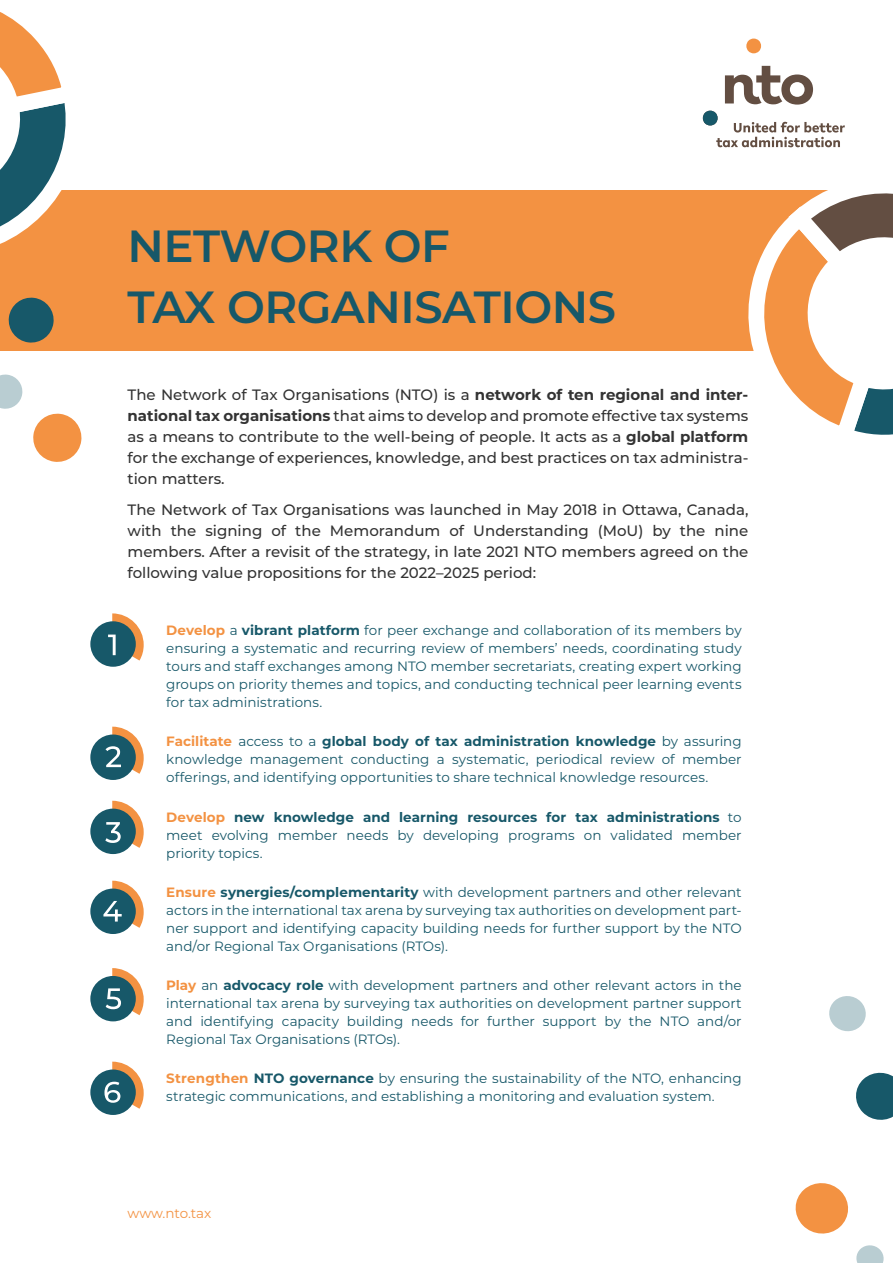
<style>
.page{position:relative;width:893px;height:1263px;background:#fff}
.page>*{position:absolute;margin:0;border:0;box-sizing:border-box;transform-origin:0 0}
.t1{font:600 45px/61.5px "Montserrat";letter-spacing:-.01em;color:#175869}
.t2{font:500 15px/21px "Montserrat";color:#333;text-align:justify}
.t3{font:13.5px/18px "Montserrat";color:#175869;text-align:justify}
.t4{font:13.5px "Montserrat";color:#f39242}
.s1{font-weight:700}
.s2{font-weight:700;color:#f39242}
</style>
<div class="page">
<div style="left:0;top:190px;width:893px;height:161px;background:#f39242"></div>
<svg style="left:748px;top:190px;width:145px;height:245px"></svg>
<svg style="left:0;top:12px;width:66px;height:232px"></svg>
<div style="left:90px;top:621px;width:46px;height:46px;background:#175869;border-radius:50%"></div>
<svg style="left:108px;top:613px;width:36px;height:47px"></svg>
<div style="left:90px;top:734px;width:46px;height:46px;background:#175869;border-radius:50%"></div>
<svg style="left:106px;top:727px;width:38px;height:47px"></svg>
<div style="left:90px;top:809px;width:46px;height:45px;background:#175869;border-radius:50%"></div>
<svg style="left:105px;top:801px;width:39px;height:47px"></svg>
<div style="left:90px;top:976px;width:46px;height:45px;background:#175869;border-radius:50%"></div>
<svg style="left:106px;top:968px;width:38px;height:47px"></svg>
<div style="left:90px;top:1069px;width:46px;height:46px;background:#175869;border-radius:50%"></div>
<svg style="left:104px;top:1062px;width:40px;height:47px"></svg>
<div style="left:90px;top:888px;width:46px;height:46px;background:#175869;border-radius:50%"></div>
<svg style="left:103px;top:881px;width:41px;height:47px"></svg>
<svg style="left:856px;top:1245px;width:28px;height:18px"></svg>
<svg style="left:856px;top:1072px;width:37px;height:48px"></svg>
<svg style="left:795px;top:1183px;width:53px;height:51px"></svg>
<svg style="left:829px;top:996px;width:37px;height:36px"></svg>
<svg style="left:0;top:374px;width:23px;height:35px"></svg>
<svg style="left:8px;top:297px;width:46px;height:46px"></svg>
<svg style="left:33px;top:413px;width:49px;height:49px"></svg>
<svg style="left:746px;top:39px;width:15px;height:14px"></svg>
<svg style="left:725px;top:66px;width:88px;height:39px"></svg>
<svg style="left:703px;top:111px;width:142px;height:36px"></svg>
<h1 class="t1" style="left:128px;top:213px;width:490px">NETWORK OF<br>TAX ORGANISATIONS</h1>
<p class="t2" style="left:128px;top:383px;width:622px">The Network of Tax Organisations (NTO) is a <span class="s1">network of ten regional and inter&shy;national tax organisations</span> that aims to develop and promote effective tax systems as a means to contribute to the well-being of people. It acts as a <span class="s1">global platform </span>for the exchange of experiences, knowledge, and best practices on tax administra&shy;tion matters.</p>
<p class="t2" style="left:128px;top:499px;width:622px">The Network of Tax Organisations was launched in May 2018 in Ottawa, Canada, with the signing of the Memorandum of Understanding (MoU) by the nine members. After a revisit of the strategy, in late 2021 NTO members agreed on the following value propositions for the 2022–2025 period:</p>
<p class="t3" style="left:166px;top:621px;width:577px"><span class="s2">Develop</span> a <span class="s1">vibrant platform</span> for peer exchange and collaboration of its members by ensuring a systematic and recurring review of members’ needs, coordinating study tours and staff exchanges among NTO member secretariats, creating expert working groups on priority themes and topics, and conducting technical peer learning events for tax administrations.</p>
<p class="t3" style="left:166px;top:732px;width:577px"><span class="s2">Facilitate</span> access to a <span class="s1">global body of tax administration knowledge</span> by assuring knowledge management conducting a systematic, periodical review of member offerings, and identifying opportunities to share technical knowledge resources.</p>
<p class="t3" style="left:166px;top:807px;width:577px"><span class="s2">Develop</span> <span class="s1">new knowledge and learning resources for tax administrations</span> to meet evolving member needs by developing programs on validated member priority topics.</p>
<p class="t3" style="left:166px;top:882px;width:577px"><span class="s2">Ensure</span> <span class="s1">synergies/complementarity</span> with development partners and other relevant actors in the international tax arena by surveying tax authorities on development part&shy;ner support and identifying capacity building needs for further support by the NTO and/or Regional Tax Organisations (RTOs).</p>
<p class="t3" style="left:166px;top:976px;width:577px"><span class="s2">Play</span> an <span class="s1">advocacy role</span> with development partners and other relevant actors in the international tax arena by surveying tax authorities on development partner support and identifying capacity building needs for further support by the NTO and/or Regional Tax Organisations (RTOs).</p>
<p class="t3" style="left:166px;top:1069px;width:577px"><span class="s2">Strengthen</span> <span class="s1">NTO governance</span> by ensuring the sustainability of the NTO, enhancing strategic communications, and establishing a monitoring and evaluation system.</p>
<p class="t4" style="left:128px;top:1204px;width:85px">www.nto.tax</p>
</div>
